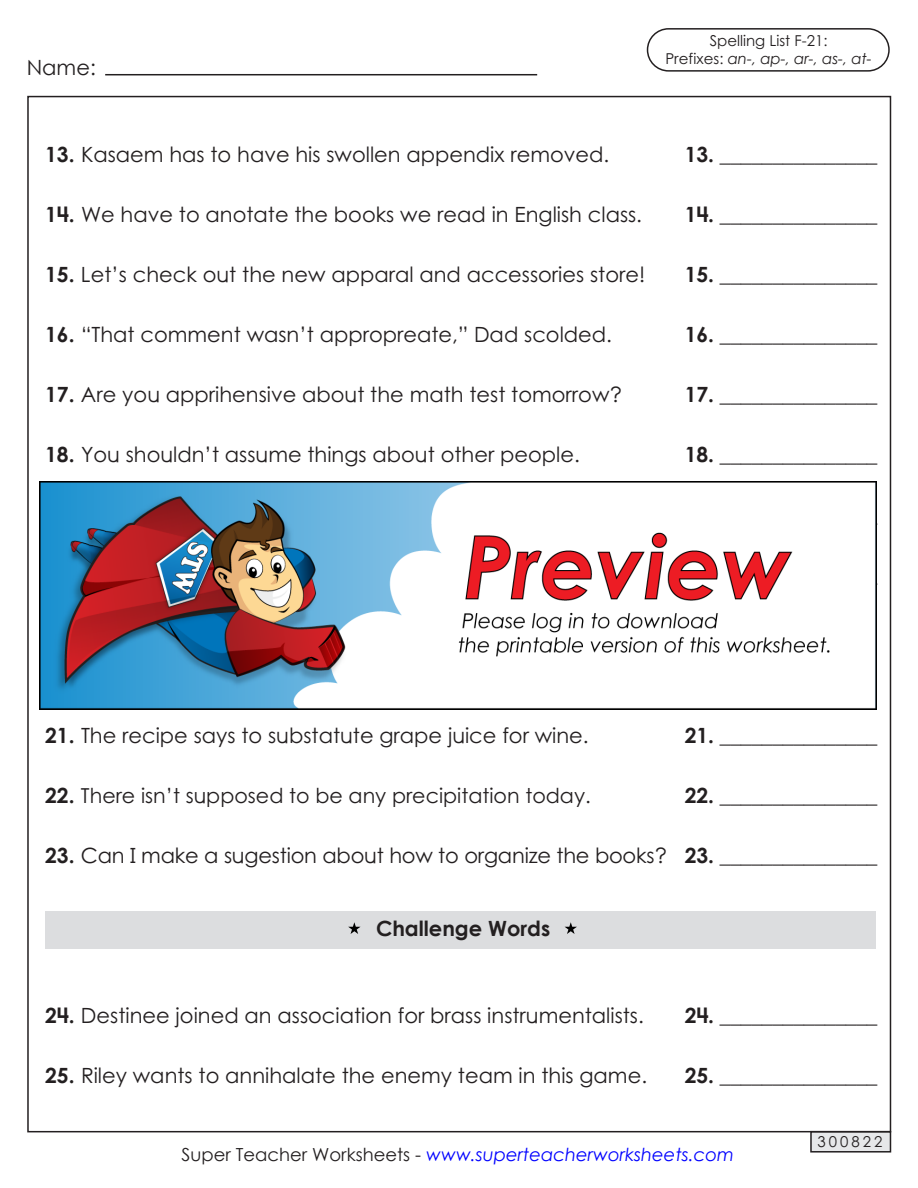
<style>
.page{position:relative;width:918px;height:1188px;background:#fff}
.page>*{position:absolute;margin:0;border:0;box-sizing:border-box;transform-origin:0 0}
.t1{font:21px "Century STW4";color:#231f20}
.t2{font:700 21px "Century STW4";color:#231f20}
.t3{font:21px "Century Gothic 2";color:#231f20}
.t4{font:20.7px "Century STW4";color:#231f20}
.t5{font:italic 18px "Century Gothic 2";color:#00f}
.t6{font:15px/18px "Century STW4";color:#231f20;text-align:center}
.s1{font-style:italic}
.s2{font-weight:700}
.s3{font-weight:700;font-size:21px}
.s4{font-style:normal;color:#231f20}
</style>
<div class="page">
<hr style="left:105px;top:74px;width:432px;height:1px;background:#231f20">
<div style="left:811px;top:1132px;width:79px;height:20px;background:#e6e7e9"></div>
<div style="left:810px;top:1131px;width:81px;height:22px;border:2px solid #231f20"></div>
<div style="left:45px;top:911px;width:831px;height:37px;background:#dcdddf"></div>
<svg style="left:348px;top:922px;width:13px;height:12px"></svg>
<svg style="left:565px;top:922px;width:12px;height:12px"></svg>
<div style="left:647px;top:28px;width:243px;height:44px;border:2px solid #231f20;border-radius:21px"></div>
<img style="left:40px;top:481px;width:837px;height:229px">
<p class="t3" style="left:27px;top:53px;width:71px">Name:</p>
<p class="t6" style="left:665px;top:32px;width:208px">Spelling List F-21:<br>Prefixes: <span class="s1">an-, ap-, ar-, as-, at-</span></p>
<p class="t1" style="left:45px;top:140px;width:566px"><span class="s2">13.</span> Kasaem has to have his swollen appendix removed.</p>
<p class="t1" style="left:685px;top:140px;width:194px"><span class="s2">13.</span> _______________</p>
<p class="t1" style="left:45px;top:200px;width:598px"><span class="s2">14.</span> We have to anotate the books we read in English class.</p>
<p class="t1" style="left:45px;top:260px;width:602px"><span class="s2">15.</span> Let’s check out the new apparal and accessories store!</p>
<p class="t1" style="left:685px;top:200px;width:194px"><span class="s2">14.</span> _______________</p>
<p class="t1" style="left:685px;top:260px;width:194px"><span class="s2">15.</span> _______________</p>
<p class="t1" style="left:45px;top:320px;width:568px"><span class="s2">16.</span> “That comment wasn’t appropreate,” Dad scolded.</p>
<p class="t1" style="left:685px;top:320px;width:194px"><span class="s2">16.</span> _______________</p>
<p class="t1" style="left:45px;top:380px;width:578px"><span class="s2">17.</span> Are you apprihensive about the math test tomorrow?</p>
<p class="t1" style="left:685px;top:380px;width:194px"><span class="s2">17.</span> _______________</p>
<p class="t1" style="left:45px;top:440px;width:536px"><span class="s2">18.</span> You shouldn’t assume things about other people.</p>
<p class="t1" style="left:685px;top:440px;width:194px"><span class="s2">18.</span> _______________</p>
<p class="t1" style="left:45px;top:720px;width:545px"><span class="s2">21.</span> The recipe says to substatute grape juice for wine.</p>
<p class="t4" style="left:45px;top:781px;width:547px"><span class="s3">22.</span> There isn’t supposed to be any precipitation today.</p>
<p class="t1" style="left:685px;top:720px;width:194px"><span class="s2">21.</span> _______________</p>
<p class="t1" style="left:685px;top:780px;width:194px"><span class="s2">22.</span> _______________</p>
<p class="t1" style="left:45px;top:840px;width:623px"><span class="s2">23.</span> Can I make a sugestion about how to organize the books?</p>
<p class="t1" style="left:685px;top:840px;width:194px"><span class="s2">23.</span> _______________</p>
<p class="t2" style="left:376px;top:913px;width:176px">Challenge Words</p>
<p class="t1" style="left:45px;top:1001px;width:600px"><span class="s2">24.</span> Destinee joined an association for brass instrumentalists.</p>
<p class="t1" style="left:45px;top:1061px;width:603px"><span class="s2">25.</span> Riley wants to annihalate the enemy team in this game.</p>
<p class="t1" style="left:685px;top:1001px;width:194px"><span class="s2">24.</span> _______________</p>
<p class="t1" style="left:685px;top:1061px;width:194px"><span class="s2">25.</span> _______________</p>
<p class="t5" style="left:182px;top:1142px;width:554px"><span class="s4">Super Teacher Worksheets -</span> www.superteacherworksheets.com</p>
<p class="t6" style="left:818px;top:1133px;width:66px">300822</p>
</div>
